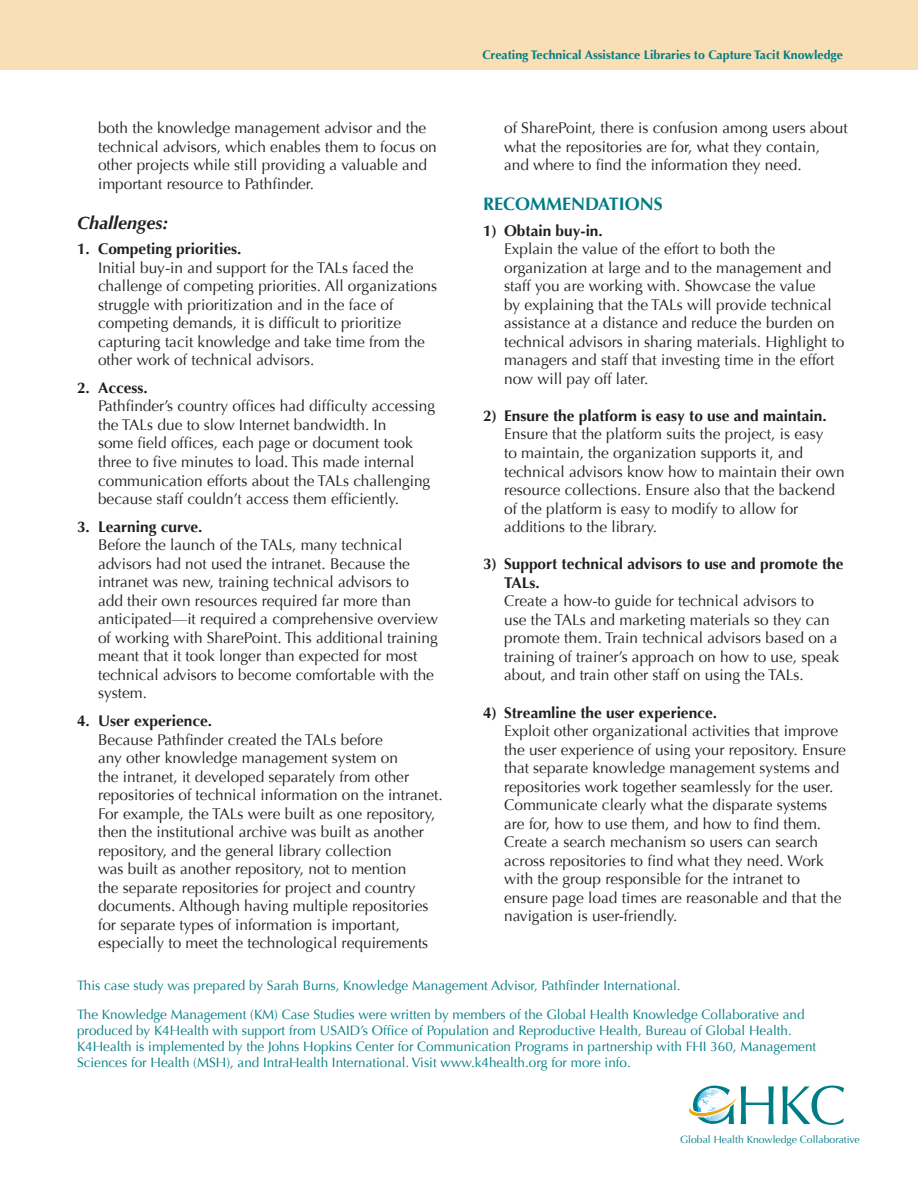
<style>
.page{position:relative;width:918px;height:1188px;background:#fff}
.page>*{position:absolute;margin:0;border:0;box-sizing:border-box;transform-origin:0 0}
.Basic_body_text{font:700 18px "Optima";color:#007c85}
.t1{font:italic 700 18px "Optima";color:#231f20}
.Basic_body_text-2{font:15.45px/18.6px "Optima";color:#231f20}
.Basic_body_text-3{font:700 15.45px/18.6px "Optima";color:#231f20}
.t2{font:13.5px/16.2px "Optima";color:#007c85}
.t3{font:700 12.3px "Optima";color:#007c85}
.t4{font:10.5px "Optima";color:#007c85}
</style>
<div class="page">
<div style="left:0;top:0;width:918px;height:69px;background:#f8dfb5"></div>
<svg style="left:688px;top:1085px;width:86px;height:39px"></svg>
<svg style="left:782px;top:1086px;width:62px;height:39px"></svg>
<p class="Basic_body_text-2" style="left:98px;top:119px;width:340px">both the knowledge management advisor and the technical advisors, which enables them to focus on other projects while still providing a valuable and important resource to Pathfinder.</p>
<p class="t1" style="left:77px;top:212px;width:93px">Challenges:</p>
<p class="Basic_body_text-3" style="left:77px;top:240px;width:166px">1. Competing priorities.</p>
<p class="Basic_body_text-2" style="left:98px;top:258px;width:341px">Initial buy-in and support for the TALs faced the challenge of competing priorities. All organizations struggle with prioritization and in the face of competing demands, it is difficult to prioritize capturing tacit knowledge and take time from the other work of technical advisors.</p>
<p class="Basic_body_text-3" style="left:77px;top:378px;width:72px">2. Access.</p>
<p class="Basic_body_text-2" style="left:98px;top:397px;width:339px">Pathfinder’s country offices had difficulty accessing the TALs due to slow Internet bandwidth. In<br>some field offices, each page or document took three to five minutes to load. This made internal communication efforts about the TALs challenging because staff couldn’t access them efficiently.</p>
<p class="Basic_body_text-3" style="left:77px;top:517px;width:127px">3. Learning curve.</p>
<p class="Basic_body_text-2" style="left:98px;top:536px;width:342px">Before the launch of the TALs, many technical advisors had not used the intranet. Because the intranet was new, training technical advisors to<br>add their own resources required far more than anticipated—it required a comprehensive overview of working with SharePoint. This additional training meant that it took longer than expected for most technical advisors to become comfortable with the system.</p>
<p class="Basic_body_text-3" style="left:77px;top:712px;width:137px">4. User experience.</p>
<p class="Basic_body_text-2" style="left:98px;top:730px;width:346px">Because Pathfinder created the TALs before<br>any other knowledge management system on<br>the intranet, it developed separately from other repositories of technical information on the intranet.<br>For example, the TALs were built as one repository, then the institutional archive was built as another repository, and the general library collection<br>was built as another repository, not to mention<br>the separate repositories for project and country documents. Although having multiple repositories for separate types of information is important, especially to meet the technological requirements</p>
<p class="t3" style="left:482px;top:48px;width:362px">Creating Technical Assistance Libraries to Capture Tacit Knowledge</p>
<p class="Basic_body_text-2" style="left:504px;top:119px;width:345px">of SharePoint, there is confusion among users about what the repositories are for, what they contain, and where to find the information they need.</p>
<p class="Basic_body_text" style="left:483px;top:194px;width:181px">RECOMMENDATIONS</p>
<p class="Basic_body_text-3" style="left:483px;top:221px;width:121px">1) Obtain buy-in.</p>
<p class="Basic_body_text-2" style="left:504px;top:240px;width:342px">Explain the value of the effort to both the organization at large and to the management and staff you are working with. Showcase the value<br>by explaining that the TALs will provide technical assistance at a distance and reduce the burden on technical advisors in sharing materials. Highlight to managers and staff that investing time in the effort now will pay off later.</p>
<p class="Basic_body_text-3" style="left:483px;top:407px;width:345px">2) Ensure the platform is easy to use and maintain.</p>
<p class="Basic_body_text-2" style="left:504px;top:425px;width:342px">Ensure that the platform suits the project, is easy<br>to maintain, the organization supports it, and technical advisors know how to maintain their own resource collections. Ensure also that the backend of the platform is easy to modify to allow for additions to the library.</p>
<p class="Basic_body_text-3" style="left:504px;top:555px;width:341px;text-indent:-21px">3) Support technical advisors to use and promote the<br>TALs.</p>
<p class="Basic_body_text-2" style="left:504px;top:592px;width:337px">Create a how-to guide for technical advisors to use the TALs and marketing materials so they can promote them. Train technical advisors based on a training of trainer’s approach on how to use, speak about, and train other staff on using the TALs.</p>
<p class="Basic_body_text-3" style="left:483px;top:703px;width:235px">4) Streamline the user experience.</p>
<p class="Basic_body_text-2" style="left:504px;top:722px;width:343px">Exploit other organizational activities that improve the user experience of using your repository. Ensure that separate knowledge management systems and repositories work together seamlessly for the user.<br>Communicate clearly what the disparate systems are for, how to use them, and how to find them.<br>Create a search mechanism so users can search across repositories to find what they need. Work with the group responsible for the intranet to ensure page load times are reasonable and that the navigation is user-friendly.</p>
<p class="t2" style="left:77px;top:977px;width:605px">This case study was prepared by Sarah Burns, Knowledge Management Advisor, Pathfinder International.</p>
<p class="t2" style="left:77px;top:1006px;width:741px">The Knowledge Management (KM) Case Studies were written by members of the Global Health Knowledge Collaborative and produced by K4Health with support from USAID’s Office of Population and Reproductive Health, Bureau of Global Health.<br>K4Health is implemented by the Johns Hopkins Center for Communication Programs in partnership with FHI 360, Management Sciences for Health (MSH), and IntraHealth International. Visit www.k4health.org for more info.</p>
<p class="t4" style="left:680px;top:1133px;width:181px">Global Health Knowledge Collaborative</p>
</div>
